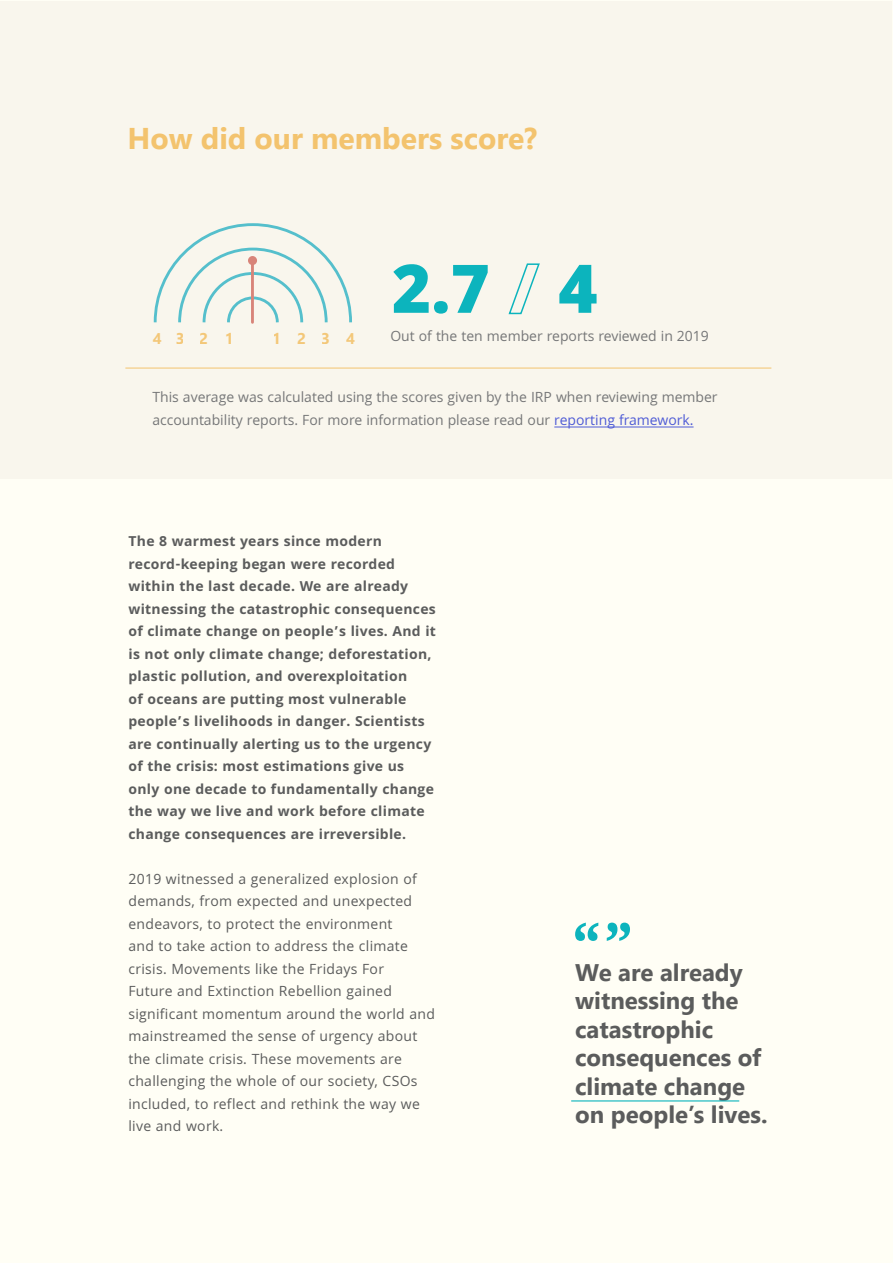
<style>
.page{position:relative;width:893px;height:1263px;background:#fffef5}
.page>*{position:absolute;margin:0;border:0;box-sizing:border-box;transform-origin:0 0}
.t1{font:800 72px "Khula";color:#0cb4bd}
.t2{font:700 30px "Nirmala UI";color:#f3c36e}
.t3{font:700 24px/28.5px "Nirmala UI";color:#5b5c5c}
.t4{font:700 15.45px "Nirmala UI";letter-spacing:1em;color:#f3c36e}
.t5{font:700 15px/22.5px "Khula";letter-spacing:.02em;color:#5b5c5c}
.t6{font:15px/22.5px "Khula";letter-spacing:.02em;color:#5b5c5c}
.t7{font:15px/22.5px "Khula";color:#767778}
.s1{color:#4f5cd6}
</style>
<div class="page">
<div style="left:1px;top:1px;width:891px;height:478px;background:#f9f6ed"></div>
<svg style="left:153px;top:223px;width:199px;height:101px"></svg>
<hr style="left:251px;top:260px;width:3px;height:62px;background:#d88479">
<div style="left:248px;top:256px;width:9px;height:9px;background:#d88479;border-radius:50%"></div>
<hr style="left:554px;top:427px;width:140px;height:1px;background:#4f5cd6">
<svg style="left:508px;top:263px;width:32px;height:52px"></svg>
<hr style="left:125px;top:368px;width:646px;height:1px;background:#f3c36e">
<hr style="left:571px;top:1100px;width:168px;height:1px;background:#0cb4bd">
<svg style="left:575px;top:923px;width:23px;height:18px"></svg>
<svg style="left:607px;top:923px;width:23px;height:18px"></svg>
<h2 class="t2" style="left:128px;top:113px;width:411px">How did our members score?</h2>
<p class="t4" style="left:153px;top:325px;width:82px">4321</p>
<p class="t4" style="left:273px;top:325px;width:84px">1234</p>
<h1 class="t1" style="left:392px;top:246px;width:207px">2.7 4</h1>
<p class="t7" style="left:390px;top:325px;width:320px">Out of the ten member reports reviewed in 2019</p>
<p class="t7" style="left:152px;top:386px;width:567px">This average was calculated using the scores given by the IRP when reviewing member accountability reports. For more information please read our <span class="s1">reporting framework.</span></p>
<p class="t5" style="left:128px;top:530px;width:309px">The 8 warmest years since modern record-keeping began were recorded within the last decade. We are already witnessing the catastrophic consequences of climate change on people’s lives. And it is not only climate change; deforestation, plastic pollution, and overexploitation<br>of oceans are putting most vulnerable people’s livelihoods in danger. Scientists are continually alerting us to the urgency of the crisis: most estimations give us only one decade to fundamentally change the way we live and work before climate change consequences are irreversible.</p>
<p class="t6" style="left:128px;top:867px;width:308px">2019 witnessed a generalized explosion of demands, from expected and unexpected endeavors, to protect the environment<br>and to take action to address the climate crisis. Movements like the Fridays For<br>Future and Extinction Rebellion gained significant momentum around the world and mainstreamed the sense of urgency about the climate crisis. These movements are challenging the whole of our society, CSOs included, to reflect and rethink the way we live and work.</p>
<h3 class="t3" style="left:575px;top:956px;width:194px">We are already witnessing the catastrophic consequences of climate change on people’s lives.</h3>
</div>
